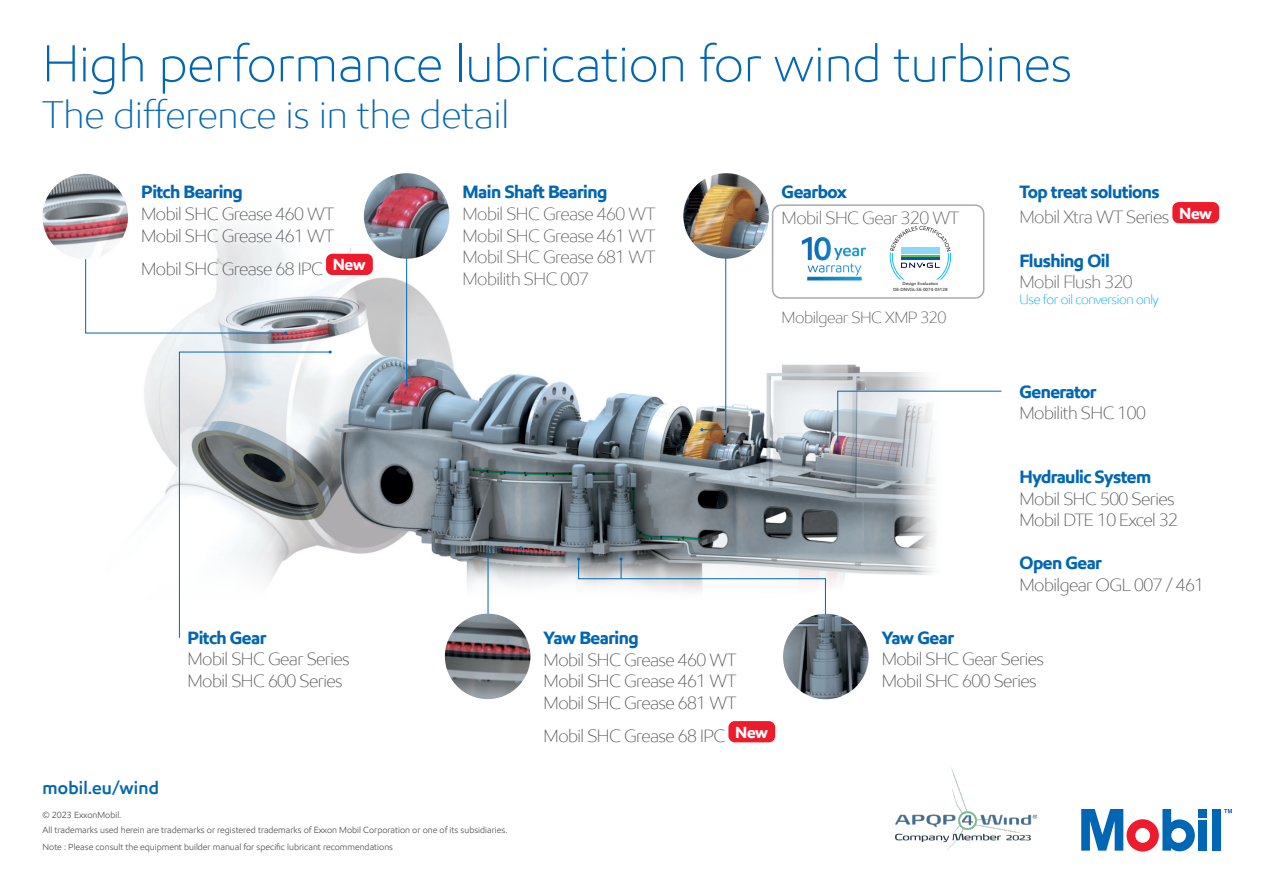
<style>
.page{position:relative;width:1263px;height:893px;background:#fff}
.page>*{position:absolute;margin:0;border:0;box-sizing:border-box;transform-origin:0 0}
.t1{font:300 52.05px "E Mprint";color:#0166b3}
.t2{font:300 39px "E Mprint";color:#0166b3}
.TXT{font:300 18px/21.6px "E Mprint";letter-spacing:-.03em;color:#57585a}
.TXT-2{font:300 18px "E Mprint";letter-spacing:-.03em;color:#616164}
.TXT_GRIS{font:700 18px "E Mprint";letter-spacing:-.03em;color:#0166b3}
.t3{font:600 18px "E Mprint";letter-spacing:.01em;color:#0166b3}
.TXT-3{font:700 18px "E Mprint";letter-spacing:-.03em;color:#0166b3}
.TXT-4{font:300 16.5px "E Mprint";letter-spacing:-.03em;color:#616164}
.TXT_GRIS-2{font:700 16.2px "E Mprint";letter-spacing:-.035em;color:#fff}
.TXT-5{font:300 13.5px "E Mprint";letter-spacing:-.03em;color:#00ade8}
.t4{font:9px "E Mprint";color:#57585a}
.t5{font:500 4.35px/5.2px "Avenir Next LT Pro";color:#231f20;text-align:center}
.s1{color:#57585a}
</style>
<div class="page">
<img style="left:122px;top:197px;width:813px;height:406px">
<div style="left:326px;top:254px;width:47px;height:21px;background:#ee1b2d;border-radius:6px"></div>
<div style="left:728px;top:721px;width:47px;height:21px;background:#ee1b2d;border-radius:6px"></div>
<svg style="left:179px;top:351px;width:153px;height:287px"></svg>
<svg style="left:85px;top:248px;width:202px;height:87px"></svg>
<img style="left:43px;top:174px;width:85px;height:85px;border-radius:43px">
<hr style="left:406px;top:255px;width:1px;height:130px;background:#0166b3">
<img style="left:364px;top:173px;width:85px;height:86px;border-radius:43px">
<svg style="left:836px;top:390px;width:166px;height:53px"></svg>
<svg style="left:487px;top:546px;width:35px;height:68px"></svg>
<img style="left:445px;top:614px;width:85px;height:85px">
<img style="left:783px;top:614px;width:85px;height:85px;border-radius:43px">
<svg style="left:577px;top:557px;width:249px;height:65px"></svg>
<svg style="left:700px;top:251px;width:26px;height:180px"></svg>
<div style="left:1172px;top:202px;width:47px;height:21px;background:#ee1b2d;border-radius:6px"></div>
<img style="left:683px;top:173px;width:86px;height:86px;border-radius:43px">
<div style="left:772px;top:204px;width:212px;height:95px;border:2px solid #a8a9ad;border-radius:9px"></div>
<svg style="left:802px;top:237px;width:64px;height:23px"></svg>
<svg style="left:890px;top:226px;width:61px;height:54px"></svg>
<img style="left:896px;top:767px;width:140px;height:84px">
<div style="left:1198px;top:809px;width:9px;height:8px;background:#0166b3"></div>
<div style="left:1198px;top:820px;width:9px;height:31px;background:#0166b3"></div>
<div style="left:1212px;top:809px;width:8px;height:42px;background:#0166b3"></div>
<svg style="left:1081px;top:809px;width:114px;height:42px"></svg>
<svg style="left:1224px;top:809px;width:8px;height:4px"></svg>
<p class="t1" style="left:43px;top:32px;width:1031px">High performance lubrication for wind turbines</p>
<p class="t2" style="left:43px;top:91px;width:468px">The difference is in the detail</p>
<p class="TXT_GRIS" style="left:141px;top:181px;width:103px">Pitch Bearing</p>
<p class="TXT" style="left:141px;top:203px;width:194px">Mobil SHC Grease 460 WT</p>
<p class="TXT" style="left:141px;top:225px;width:194px">Mobil SHC Grease 461 WT</p>
<p class="TXT" style="left:141px;top:258px;width:183px">Mobil SHC Grease 68 IPC</p>
<p class="TXT_GRIS-2" style="left:333px;top:255px;width:34px">New</p>
<p class="TXT_GRIS" style="left:462px;top:181px;width:146px">Main Shaft Bearing</p>
<p class="TXT-2" style="left:462px;top:203px;width:194px">Mobil SHC Grease 460 WT</p>
<p class="TXT-2" style="left:462px;top:224px;width:194px">Mobil SHC Grease 461 WT</p>
<p class="TXT-2" style="left:462px;top:246px;width:194px">Mobil SHC Grease 681 WT</p>
<p class="TXT-2" style="left:462px;top:268px;width:128px">Mobilith SHC 007</p>
<p class="TXT-3" style="left:782px;top:181px;width:67px">Gearbox</p>
<p class="TXT-2" style="left:782px;top:207px;width:179px">Mobil SHC Gear 320 WT</p>
<p class="t5" style="left:893px;top:281px;width:56px">Design Evaluation<br>DE-DNVGL-SE-0074-05128</p>
<p class="TXT-4" style="left:782px;top:308px;width:166px">Mobilgear SHC XMP 320</p>
<p class="TXT_GRIS" style="left:1019px;top:181px;width:142px">Top treat solutions</p>
<p class="TXT-2" style="left:1019px;top:206px;width:151px">Mobil Xtra <span class="s1">WT Series</span></p>
<p class="TXT_GRIS-2" style="left:1179px;top:203px;width:34px">New</p>
<p class="TXT_GRIS" style="left:1019px;top:249px;width:92px">Flushing Oil</p>
<p class="TXT-2" style="left:1019px;top:271px;width:115px">Mobil Flush 320</p>
<p class="TXT-5" style="left:1019px;top:291px;width:140px">Use for oil conversion only</p>
<p class="TXT_GRIS" style="left:188px;top:626px;width:80px">Pitch Gear</p>
<p class="TXT" style="left:188px;top:648px;width:164px">Mobil SHC Gear Series<br>Mobil SHC 600 Series</p>
<p class="t3" style="left:43px;top:776px;width:118px">mobil.eu/wind</p>
<p class="t4" style="left:43px;top:810px;width:80px">© 2023 ExxonMobil.</p>
<p class="t4" style="left:43px;top:824px;width:466px">All trademarks used herein are trademarks or registered trademarks of Exxon Mobil Corporation or one of its subsidiaries.</p>
<p class="t4" style="left:43px;top:842px;width:352px">Note : Please consult the equipment builder manual for specific lubricant recommendations</p>
<p class="TXT_GRIS" style="left:543px;top:627px;width:97px">Yaw Bearing</p>
<p class="TXT" style="left:543px;top:649px;width:194px">Mobil SHC Grease 460 WT<br>Mobil SHC Grease 461 WT</p>
<p class="TXT" style="left:543px;top:692px;width:194px">Mobil SHC Grease 681 WT</p>
<p class="TXT" style="left:543px;top:725px;width:183px">Mobil SHC Grease 68 IPC</p>
<p class="TXT_GRIS-2" style="left:735px;top:722px;width:34px">New</p>
<p class="TXT_GRIS" style="left:1019px;top:380px;width:79px">Generator</p>
<p class="TXT" style="left:1019px;top:402px;width:128px">Mobilith SHC 100</p>
<p class="TXT_GRIS" style="left:1019px;top:466px;width:133px">Hydraulic System</p>
<p class="TXT" style="left:1019px;top:488px;width:157px">Mobil SHC 500 Series</p>
<p class="TXT" style="left:1019px;top:509px;width:160px">Mobil DTE 10 Excel 32</p>
<p class="TXT_GRIS" style="left:1019px;top:552px;width:84px">Open Gear</p>
<p class="TXT" style="left:1019px;top:574px;width:186px">Mobilgear OGL 007 / 461</p>
<p class="TXT_GRIS" style="left:882px;top:626px;width:74px">Yaw Gear</p>
<p class="TXT" style="left:882px;top:648px;width:164px">Mobil SHC Gear Series<br>Mobil SHC 600 Series</p>
</div>
